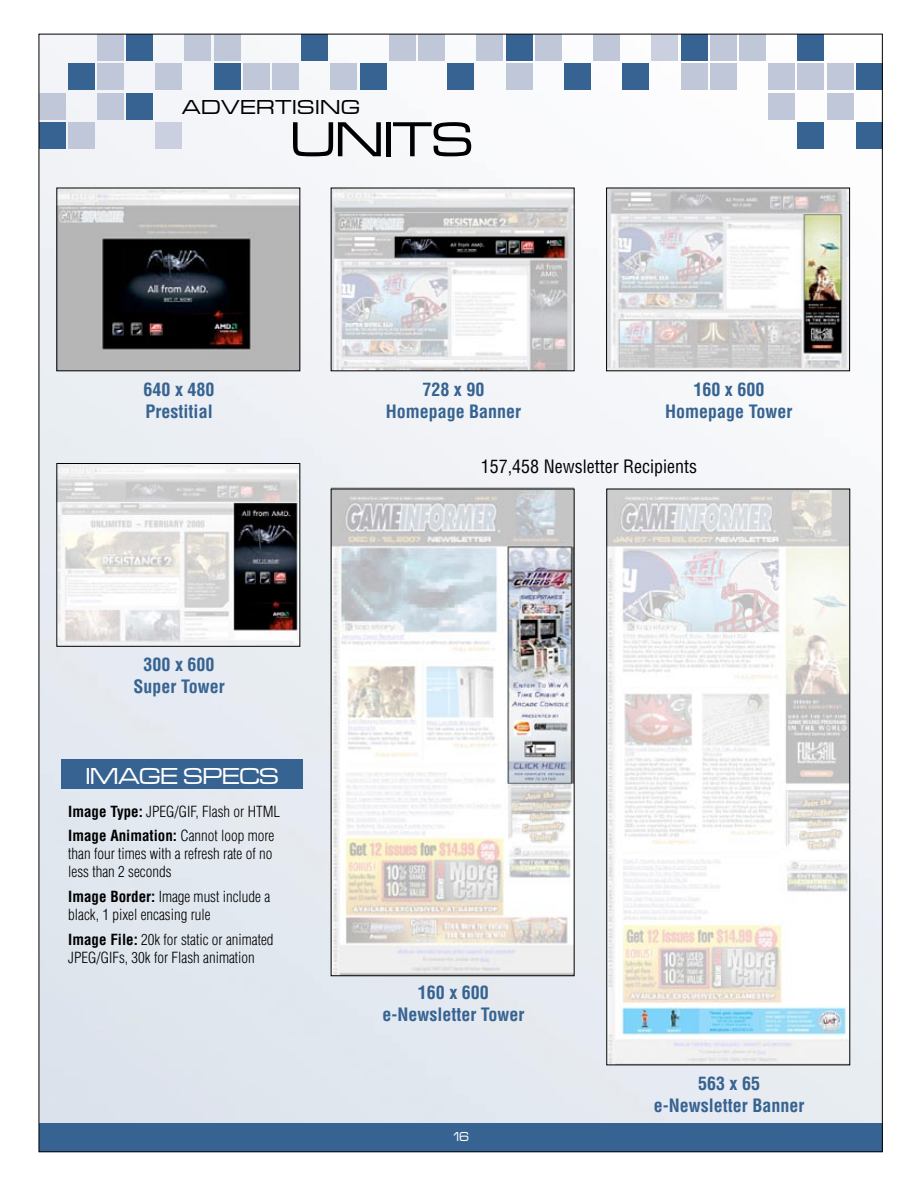
<style>
.page{position:relative;width:918px;height:1188px;background:#fff}
.page>*{position:absolute;margin:0;border:0;box-sizing:border-box;transform-origin:0 0}
.t1{font:51px "Microgramma D Medi Exte";color:#000}
.t2{font:24px "Microgramma D Medi Exte";color:#fff}
.t3{font:21px "Microgramma D Medi Exte";letter-spacing:.05em;color:#000}
.t4{font:700 condensed 18px/21.6px "Helvetica";color:#366391;text-align:center}
.t5{font:condensed 18px "Helvetica";color:#000}
.t6{font:300 condensed 15px/18px "Helvetica";color:#000}
.t7{font:13.5px "Microgramma D Medi Exte";color:#fff;scale:.87 1}
.s1{font-weight:700}
</style>
<div class="page">
<img style="left:41px;top:36px;width:840px;height:1087px">
<div style="left:39px;top:1123px;width:844px;height:29px;background:#366391"></div>
<img style="left:59px;top:190px;width:239px;height:179px">
<img style="left:333px;top:190px;width:239px;height:179px">
<img style="left:608px;top:190px;width:240px;height:179px">
<div style="left:606px;top:188px;width:244px;height:183px;border:1px solid #000"></div>
<img style="left:59px;top:465px;width:239px;height:179px">
<img style="left:331px;top:488px;width:243px;height:486px">
<img style="left:609px;top:491px;width:239px;height:572px">
<div style="left:62px;top:759px;width:241px;height:30px;background:#366391"></div>
<div style="left:185px;top:34px;width:26px;height:27px;background:#bfc7d9"></div>
<div style="left:535px;top:34px;width:26px;height:27px;background:#bfc7d9"></div>
<div style="left:593px;top:34px;width:27px;height:27px;background:#bfc7d9"></div>
<div style="left:652px;top:34px;width:26px;height:27px;background:#cad0df"></div>
<div style="left:681px;top:34px;width:26px;height:27px;background:#366391"></div>
<div style="left:389px;top:34px;width:27px;height:27px;background:#bfc7d9"></div>
<div style="left:418px;top:34px;width:27px;height:27px;background:#bfc7d9"></div>
<div style="left:477px;top:34px;width:26px;height:27px;background:#bfc7d9"></div>
<div style="left:506px;top:34px;width:26px;height:27px;background:#366391"></div>
<div style="left:214px;top:34px;width:26px;height:27px;background:#bfc7d9"></div>
<div style="left:301px;top:34px;width:27px;height:27px;background:#366391"></div>
<div style="left:97px;top:34px;width:27px;height:27px;background:#bfc7d9"></div>
<div style="left:126px;top:34px;width:27px;height:27px;background:#366391"></div>
<div style="left:710px;top:34px;width:27px;height:27px;background:#bfc7d9"></div>
<div style="left:739px;top:34px;width:27px;height:27px;background:#bfc7d9"></div>
<div style="left:798px;top:34px;width:26px;height:27px;background:#366391"></div>
<div style="left:360px;top:64px;width:26px;height:26px;background:#366391"></div>
<div style="left:564px;top:64px;width:27px;height:26px;background:#366391"></div>
<div style="left:622px;top:64px;width:27px;height:26px;background:#366391"></div>
<div style="left:681px;top:64px;width:26px;height:26px;background:#bfc7d9"></div>
<div style="left:447px;top:64px;width:27px;height:26px;background:#366391"></div>
<div style="left:506px;top:64px;width:26px;height:26px;background:#bfc7d9"></div>
<div style="left:214px;top:64px;width:26px;height:26px;background:#366391"></div>
<div style="left:243px;top:64px;width:27px;height:26px;background:#bfc7d9"></div>
<div style="left:272px;top:64px;width:27px;height:26px;background:#bfc7d9"></div>
<div style="left:331px;top:64px;width:26px;height:26px;background:#bfc7d9"></div>
<div style="left:68px;top:64px;width:26px;height:26px;background:#366391"></div>
<div style="left:97px;top:64px;width:27px;height:26px;background:#bfc7d9"></div>
<div style="left:156px;top:64px;width:26px;height:26px;background:#bfc7d9"></div>
<div style="left:710px;top:64px;width:27px;height:26px;background:#bfc7d9"></div>
<div style="left:768px;top:64px;width:27px;height:26px;background:#bfc7d9"></div>
<div style="left:798px;top:64px;width:26px;height:26px;background:#bfc7d9"></div>
<div style="left:827px;top:64px;width:26px;height:26px;background:#bfc7d9"></div>
<div style="left:856px;top:64px;width:26px;height:26px;background:#366391"></div>
<div style="left:39px;top:93px;width:26px;height:27px;background:#bfc7d9"></div>
<div style="left:97px;top:93px;width:27px;height:27px;background:#bfc7d9"></div>
<div style="left:126px;top:93px;width:27px;height:27px;background:#366391"></div>
<div style="left:768px;top:93px;width:27px;height:27px;background:#bfc7d9"></div>
<div style="left:827px;top:93px;width:26px;height:27px;background:#bfc7d9"></div>
<div style="left:39px;top:123px;width:26px;height:26px;background:#366391"></div>
<div style="left:68px;top:123px;width:26px;height:26px;background:#bfc7d9"></div>
<div style="left:156px;top:123px;width:26px;height:26px;background:#cad0df"></div>
<div style="left:798px;top:123px;width:26px;height:26px;background:#366391"></div>
<div style="left:856px;top:123px;width:26px;height:26px;background:#366391"></div>
<h3 class="t3" style="left:182px;top:94px;width:178px">ADVERTISING</h3>
<h1 class="t1" style="left:291px;top:107px;width:183px">UNITS</h1>
<p class="t4" style="left:144px;top:378px;width:72px;text-align:left">640 x 480<br>Prestitial</p>
<p class="t4" style="left:386px;top:378px;width:137px">728 x 90<br>Homepage Banner</p>
<p class="t4" style="left:665px;top:378px;width:129px">160 x 600<br>Homepage Tower</p>
<p class="t4" style="left:134px;top:654px;width:93px">300 x 600<br>Super Tower</p>
<h2 class="t2" style="left:86px;top:760px;width:19px">IMA</h2>
<h2 class="t2" style="left:139px;top:760px;width:64px">GE SPE</h2>
<h2 class="t2" style="left:239px;top:760px;width:39px">CS</h2>
<p class="t6" style="left:68px;top:799px;width:214px;line-height:24.8px"><span class="s1">Image Type:</span> JPEG/GIF, Flash or HTML<br><span class="s1">Image Animation:</span> Cannot loop more</p>
<p class="t6" style="left:68px;top:845px;width:206px">than four times with a refresh rate of no less than 2 seconds</p>
<p class="t6" style="left:68px;top:888px;width:204px"><span class="s1">Image Border:</span> Image must include a black, 1 pixel encasing rule</p>
<p class="t6" style="left:68px;top:930px;width:207px"><span class="s1">Image File:</span> 20k for static or animated<br>JPEG/GIFs, 30k for Flash animation</p>
<p class="t5" style="left:481px;top:455px;width:218px">157,458 Newsletter Recipients</p>
<p class="t4" style="left:382px;top:982px;width:144px">160 x 600 e-Newsletter Tower</p>
<p class="t7" style="left:454px;top:1128px;width:19px">16</p>
<p class="t4" style="left:654px;top:1073px;width:152px">563 x 65 e-Newsletter Banner</p>
</div>
